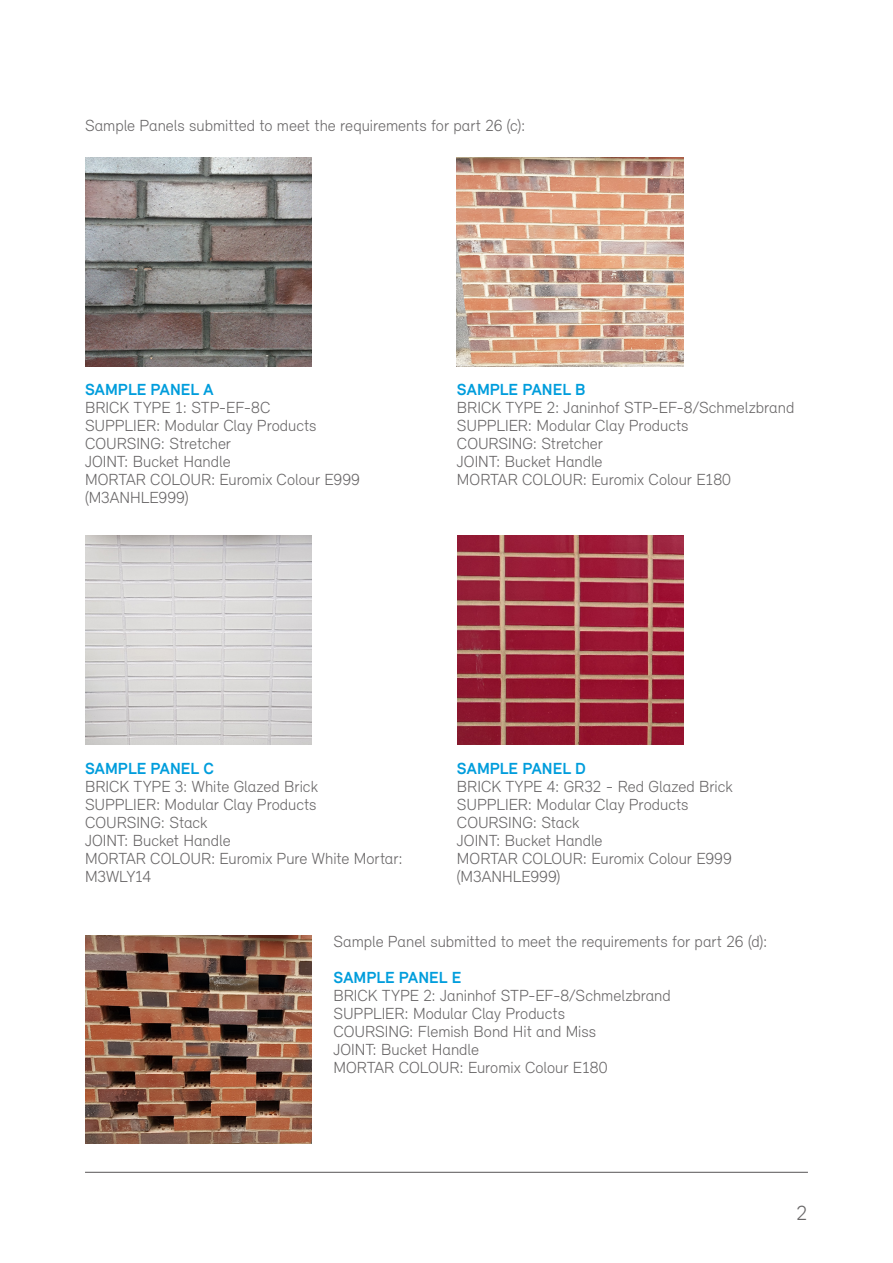
<style>
.page{position:relative;width:893px;height:1263px;background:#fff}
.page>*{position:absolute;margin:0;border:0;box-sizing:border-box;transform-origin:0 0}
.t1{font:300 21px "Relevant";color:#696768}
.Body_text{font:300 16.5px/18px "Relevant";letter-spacing:-.005em;color:#696768}
.Body_text-2{font:700 16.5px "Relevant";color:#009ddc}
</style>
<div class="page">
<hr style="left:85px;top:1172px;width:723px;height:1px;background:#696768">
<img style="left:85px;top:536px;width:227px;height:209px">
<img style="left:85px;top:157px;width:227px;height:209px">
<img style="left:457px;top:157px;width:227px;height:209px">
<img style="left:85px;top:935px;width:227px;height:209px">
<img style="left:457px;top:536px;width:227px;height:209px">
<p class="Body_text" style="left:85px;top:117px;width:442px">Sample Panels submitted to meet the requirements for part 26 (c):</p>
<p class="Body_text-2" style="left:85px;top:379px;width:130px">SAMPLE PANEL A</p>
<p class="Body_text" style="left:85px;top:398px;width:187px">BRICK TYPE 1: STP-EF-8C</p>
<p class="Body_text" style="left:85px;top:416px;width:233px">SUPPLIER: Modular Clay Products</p>
<p class="Body_text" style="left:85px;top:434px;width:148px">COURSING: Stretcher</p>
<p class="Body_text" style="left:85px;top:452px;width:147px">JOINT: Bucket Handle</p>
<p class="Body_text" style="left:85px;top:470px;width:276px">MORTAR COLOUR: Euromix Colour E999 (M3ANHLE999)</p>
<p class="Body_text-2" style="left:457px;top:379px;width:130px">SAMPLE PANEL B</p>
<p class="Body_text" style="left:457px;top:398px;width:339px">BRICK TYPE 2: Janinhof STP-EF-8/Schmelzbrand</p>
<p class="Body_text" style="left:457px;top:416px;width:233px">SUPPLIER: Modular Clay Products</p>
<p class="Body_text" style="left:457px;top:434px;width:148px">COURSING: Stretcher</p>
<p class="Body_text" style="left:457px;top:452px;width:147px">JOINT: Bucket Handle</p>
<p class="Body_text" style="left:457px;top:470px;width:276px">MORTAR COLOUR: Euromix Colour E180</p>
<p class="Body_text-2" style="left:85px;top:758px;width:130px">SAMPLE PANEL C</p>
<p class="Body_text" style="left:85px;top:777px;width:234px">BRICK TYPE 3: White Glazed Brick</p>
<p class="Body_text" style="left:85px;top:795px;width:233px">SUPPLIER: Modular Clay Products</p>
<p class="Body_text" style="left:85px;top:813px;width:124px">COURSING: Stack</p>
<p class="Body_text" style="left:85px;top:831px;width:147px">JOINT: Bucket Handle</p>
<p class="Body_text" style="left:85px;top:849px;width:319px">MORTAR COLOUR: Euromix Pure White Mortar:<br>M3WLY14</p>
<p class="Body_text-2" style="left:457px;top:758px;width:131px">SAMPLE PANEL D</p>
<p class="Body_text" style="left:457px;top:777px;width:277px">BRICK TYPE 4: GR32 - Red Glazed Brick</p>
<p class="Body_text" style="left:457px;top:795px;width:233px">SUPPLIER: Modular Clay Products</p>
<p class="Body_text" style="left:457px;top:813px;width:124px">COURSING: Stack</p>
<p class="Body_text" style="left:457px;top:831px;width:147px">JOINT: Bucket Handle</p>
<p class="Body_text" style="left:457px;top:849px;width:276px">MORTAR COLOUR: Euromix Colour E999 (M3ANHLE999)</p>
<p class="Body_text" style="left:333px;top:932px;width:435px">Sample Panel submitted to meet the requirements for part 26 (d):</p>
<p class="Body_text-2" style="left:333px;top:968px;width:129px">SAMPLE PANEL E</p>
<p class="Body_text" style="left:333px;top:986px;width:339px">BRICK TYPE 2: Janinhof STP-EF-8/Schmelzbrand</p>
<p class="Body_text" style="left:333px;top:1004px;width:233px">SUPPLIER: Modular Clay Products</p>
<p class="Body_text" style="left:333px;top:1022px;width:264px">COURSING: Flemish Bond Hit and Miss</p>
<p class="Body_text" style="left:333px;top:1040px;width:147px">JOINT: Bucket Handle</p>
<p class="Body_text" style="left:333px;top:1058px;width:276px">MORTAR COLOUR: Euromix Colour E180</p>
<p class="t1" style="left:796px;top:1200px;width:13px">2</p>
</div>
